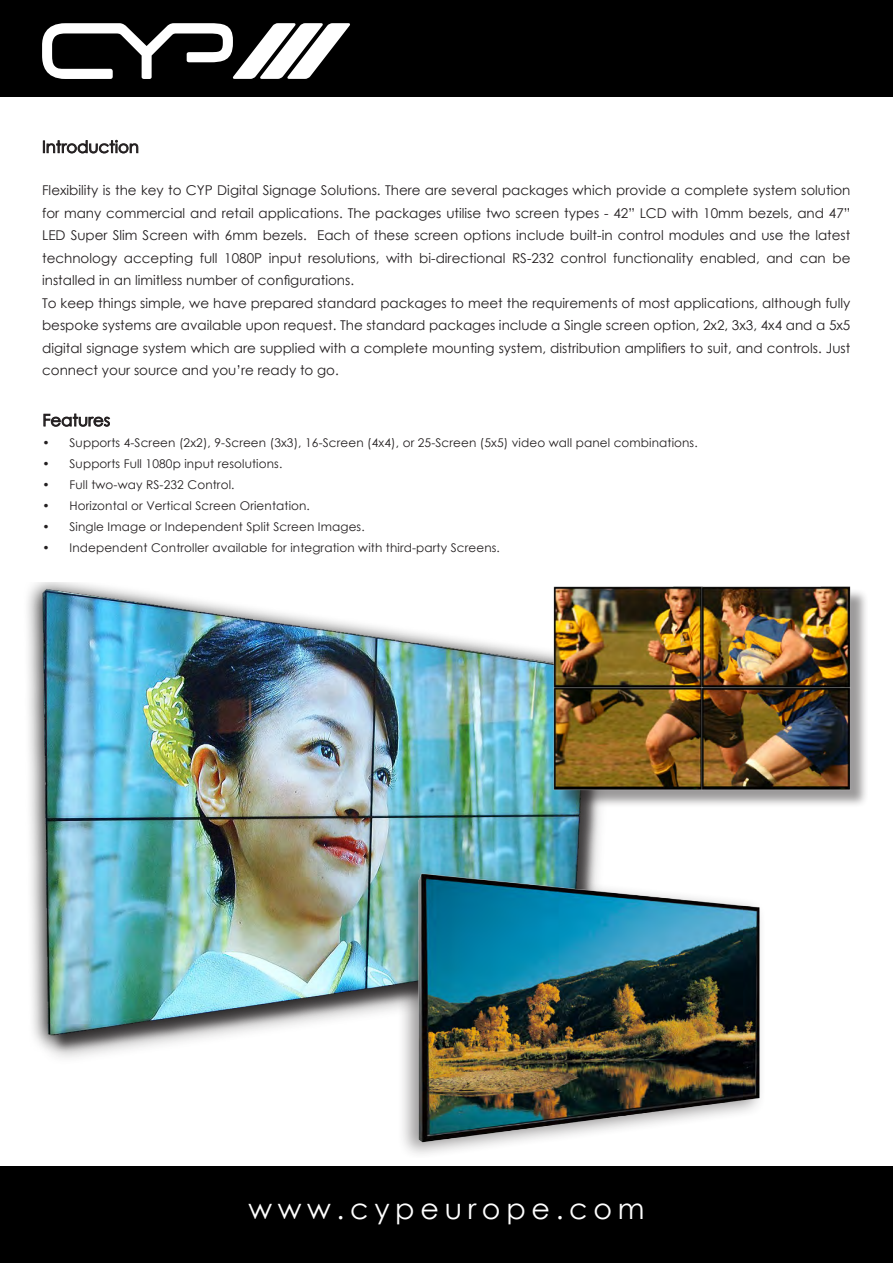
<style>
.page{position:relative;width:893px;height:1263px;background:#fff}
.page>*{position:absolute;margin:0;border:0;box-sizing:border-box;transform-origin:0 0}
.t1{font:28.5px "Century Gothic";letter-spacing:.2em;color:#fff}
.t2{font:16.5px "Century Gothic";color:#231f20}
.t3{font:13.5px/22.5px "Century Gothic";color:#231f20;text-align:justify}
.t4{font:12px "Century Gothic";letter-spacing:.01em;color:#231f20}
</style>
<div class="page">
<div style="left:0;top:0;width:893px;height:96px;background:#000"></div>
<div style="left:0;top:1166px;width:893px;height:97px;background:#000"></div>
<svg style="left:43px;top:140px;width:95px;height:13px"></svg>
<svg style="left:42px;top:23px;width:308px;height:56px"></svg>
<svg style="left:44px;top:414px;width:66px;height:13px"></svg>
<img style="left:27px;top:583px;width:570px;height:475px">
<div style="left:557px;top:589px;width:311px;height:219px;background:#231f20;opacity:.45"></div>
<img style="left:553px;top:586px;width:147px;height:101px">
<img style="left:700px;top:586px;width:150px;height:101px">
<img style="left:553px;top:687px;width:147px;height:105px">
<img style="left:700px;top:687px;width:150px;height:105px">
<img style="left:374px;top:842px;width:387px;height:312px">
<p class="t2" style="left:42px;top:135px;width:98px">Introduction</p>
<p class="t3" style="left:42px;top:179px;width:810px">Flexibility is the key to CYP Digital Signage Solutions. There are several packages which provide a complete system solution for many commercial and retail applications. The packages utilise two screen types - 42” LCD with 10mm bezels, and 47” LED Super Slim Screen with 6mm bezels. Each of these screen options include built-in control modules and use the latest technology accepting full 1080P input resolutions, with bi-directional RS-232 control functionality enabled, and can be installed in an limitless number of configurations.</p>
<p class="t3" style="left:42px;top:291px;width:810px">To keep things simple, we have prepared standard packages to meet the requirements of most applications, although fully bespoke systems are available upon request. The standard packages include a Single screen option, 2x2, 3x3, 4x4 and a 5x5 digital signage system which are supplied with a complete mounting system, distribution amplifiers to suit, and controls. Just connect your source and you’re ready to go.</p>
<p class="t2" style="left:43px;top:409px;width:69px">Features</p>
<p class="t4" style="left:43px;top:434px;width:657px">• Supports 4-Screen (2x2), 9-Screen (3x3), 16-Screen (4x4), or 25-Screen (5x5) video wall panel combinations.</p>
<p class="t4" style="left:43px;top:455px;width:241px">• Supports Full 1080p input resolutions.</p>
<p class="t4" style="left:43px;top:476px;width:194px">• Full two-way RS-232 Control.</p>
<p class="t4" style="left:43px;top:497px;width:269px">• Horizontal or Vertical Screen Orientation.</p>
<p class="t4" style="left:43px;top:518px;width:324px">• Single Image or Independent Split Screen Images.</p>
<p class="t4" style="left:43px;top:539px;width:459px">• Independent Controller available for integration with third-party Screens.</p>
<p class="t1" style="left:248px;top:1188px;width:398px">www.cypeurope.com</p>
</div>
